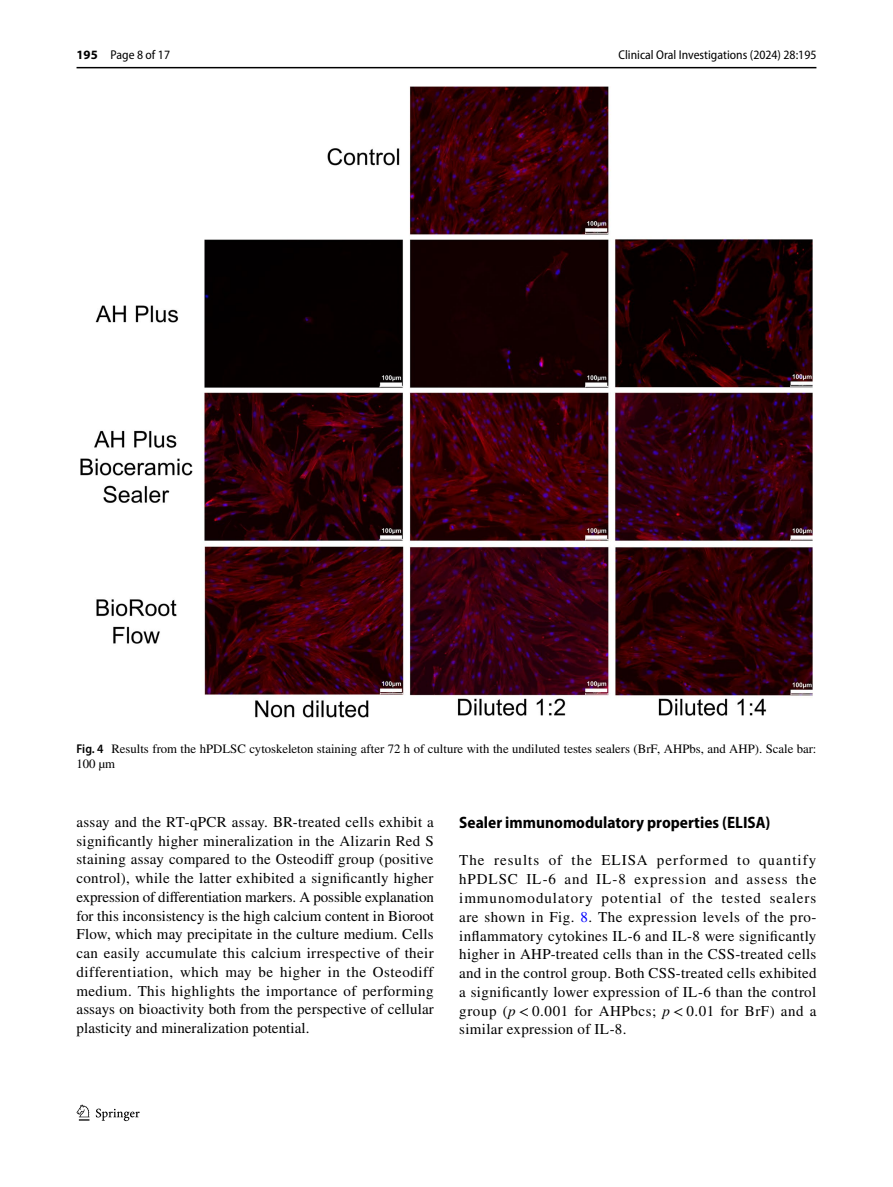
<style>
.page{position:relative;width:893px;height:1187px;background:#fff}
.page>*{position:absolute;margin:0;border:0;box-sizing:border-box;transform-origin:0 0}
.t1{font:700 semi-condensed 16.5px "Myriad Pro";color:#000}
.t2{font:15px/18.8px "STIX";letter-spacing:.01em;color:#000;text-align:justify}
.t3{font:12.75px/15px "STIX";color:#000}
.t4{font:semi-condensed 12.75px "Myriad Pro";color:#000}
.s1{font-weight:700;font-stretch:normal}
.s2{font-family:"Myriad Pro";font-weight:600;font-stretch:semi-condensed}
.s3{color:#00f}
.s4{font-style:italic}
</style>
<div class="page">
<hr style="left:77px;top:67px;width:739px;height:1px;background:#000">
<svg style="left:77px;top:1104px;width:12px;height:16px"></svg>
<svg style="left:96px;top:1108px;width:44px;height:12px"></svg>
<img style="left:81px;top:87px;width:731px;height:630px">
<p class="t4" style="left:77px;top:48px;width:95px"><span class="s1">195</span> Page 8 of 17</p>
<p class="t4" style="left:618px;top:48px;width:199px">Clinical Oral Investigations (2024) 28:195</p>
<p class="t3" style="left:77px;top:741px;width:741px"><span class="s2">Fig. 4</span> Results from the hPDLSC cytoskeleton staining after 72 h of culture with the undiluted testes sealers (BrF, AHPbs, and AHP). Scale bar:<br>100 µm</p>
<p class="t2" style="left:77px;top:813px;width:359px">assay and the RT-qPCR assay. BR-treated cells exhibit a significantly higher mineralization in the Alizarin Red S staining assay compared to the Osteodiff group (positive control), while the latter exhibited a significantly higher expression of differentiation markers. A possible explanation for this inconsistency is the high calcium content in Bioroot Flow, which may precipitate in the culture medium. Cells can easily accumulate this calcium irrespective of their differentiation, which may be higher in the Osteodiff medium. This highlights the importance of performing assays on bioactivity both from the perspective of cellular plasticity and mineralization potential.</p>
<p class="t1" style="left:459px;top:813px;width:313px">Sealer immunomodulatory properties (ELISA)</p>
<p class="t2" style="left:459px;top:852px;width:359px">The results of the ELISA performed to quantify hPDLSC IL-6 and IL-8 expression and assess the immunomodulatory potential of the tested sealers are shown in Fig. <span class="s3">8</span>. The expression levels of the pro&shy;inflammatory cytokines IL-6 and IL-8 were significantly higher in AHP-treated cells than in the CSS-treated cells and in the control group. Both CSS-treated cells exhibited a significantly lower expression of IL-6 than the control group (<span class="s4">p</span> &lt; 0.001 for AHPbcs; <span class="s4">p</span> &lt; 0.01 for BrF) and a similar expression of IL-8.</p>
</div>
